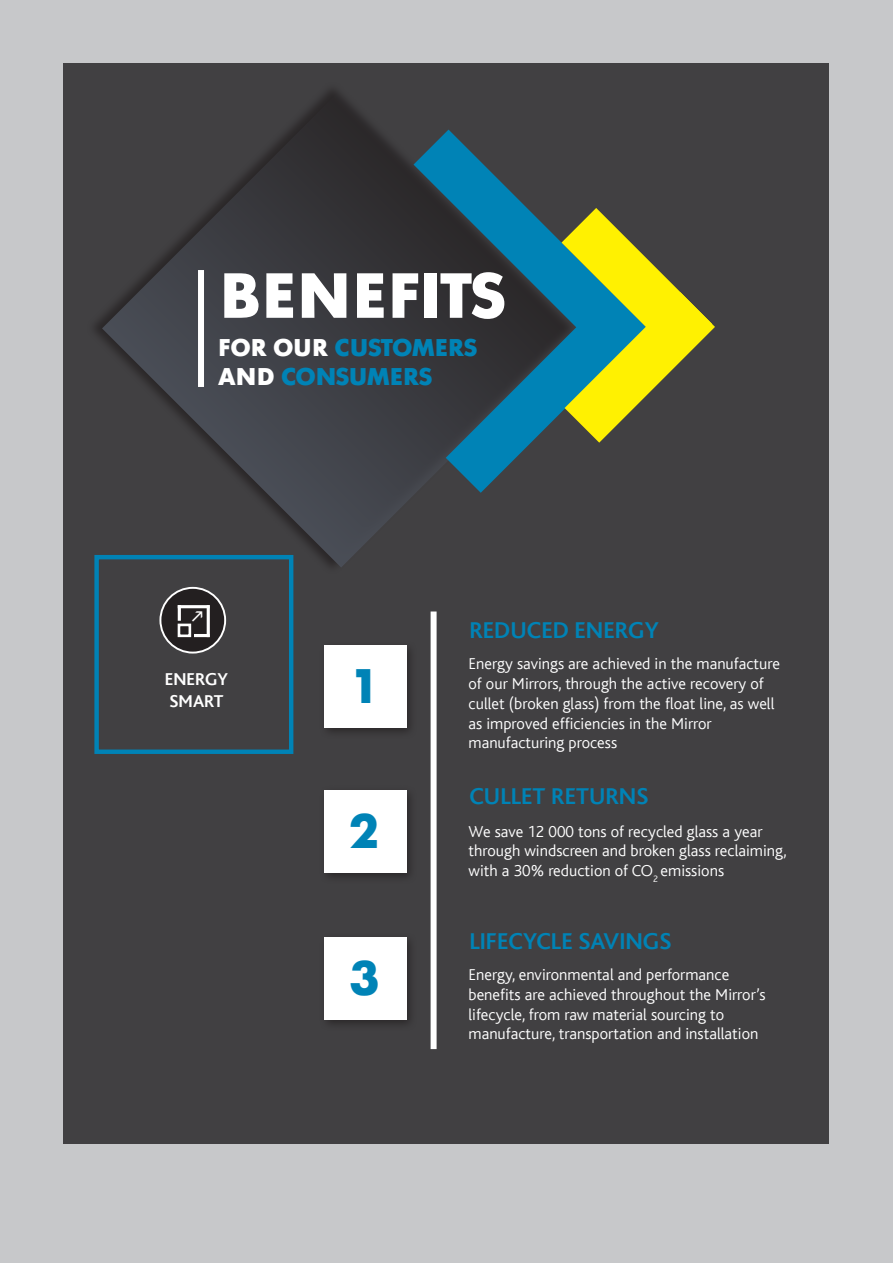
<style>
.page{position:relative;width:893px;height:1263px;background:#c7c8ca}
.page>*{position:absolute;margin:0;border:0;box-sizing:border-box;transform-origin:0 0}
.t1{font:700 63px "Futura BQ";letter-spacing:.04em;color:#fff}
.t2{font:700 48px "Futura BQ";color:#0083b6}
.t3{font:700 24px "Sasol Bliss";color:#0083b6}
.t4{font:700 24px/28.8px "Futura BQ";color:#0083b6}
.t5{font:700 18px/21.6px "Sasol Bliss";color:#fff}
.t6{font:300 16.5px/19.8px "Sasol Bliss";color:#fff}
.s1{color:#fff}
</style>
<div class="page">
<div style="left:64px;top:64px;width:765px;height:1080px;background:#414042"></div>
<div style="left:319px;top:640px;width:99px;height:99px;background:#231f20;opacity:.75"></div>
<div style="left:324px;top:645px;width:82px;height:83px;background:#fff"></div>
<div style="left:319px;top:785px;width:99px;height:99px;background:#231f20;opacity:.75"></div>
<div style="left:324px;top:791px;width:82px;height:82px;background:#fff"></div>
<div style="left:319px;top:932px;width:99px;height:99px;background:#231f20;opacity:.75"></div>
<div style="left:324px;top:938px;width:82px;height:82px;background:#fff"></div>
<svg style="left:102px;top:90px;width:291px;height:477px"></svg>
<svg style="left:393px;top:381px;width:120px;height:134px"></svg>
<svg style="left:361px;top:90px;width:149px;height:291px"></svg>
<svg style="left:510px;top:191px;width:118px;height:219px"></svg>
<svg style="left:513px;top:240px;width:202px;height:221px"></svg>
<div style="left:431px;top:611px;width:6px;height:438px;background:#fff"></div>
<div style="left:198px;top:270px;width:6px;height:117px;background:#fff"></div>
<div style="left:94px;top:555px;width:199px;height:199px;border:4px solid #0083b6"></div>
<div style="left:160px;top:588px;width:65px;height:65px;background:#231f20;border-radius:50%"></div>
<div style="left:159px;top:587px;width:67px;height:66px;border:2px solid #fff;border-radius:50%"></div>
<div style="left:178px;top:624px;width:13px;height:13px;border:3px solid #fff"></div>
<hr style="left:178px;top:605px;width:32px;height:3px;background:#fff">
<hr style="left:194px;top:634px;width:16px;height:3px;background:#fff">
<hr style="left:178px;top:605px;width:3px;height:16px;background:#fff">
<hr style="left:207px;top:605px;width:3px;height:32px;background:#fff">
<h1 class="t1" style="left:220px;top:257px;width:286px">BENEFITS</h1>
<h3 class="t4" style="left:219px;top:333px;width:260px"><span class="s1">FOR OUR</span> CUSTOMERS<br><span class="s1">AND</span> CONSUMERS</h3>
<p class="t5" style="left:165px;top:669px;width:65px">ENERGY<br>SMART</p>
<h2 class="t2" style="left:348px;top:656px;width:34px">1</h2>
<h2 class="t2" style="left:348px;top:801px;width:34px">2</h2>
<h2 class="t2" style="left:348px;top:949px;width:34px">3</h2>
<h3 class="t3" style="left:469px;top:618px;width:191px">REDUCED ENERGY</h3>
<p class="t6" style="left:469px;top:654px;width:313px">Energy savings are achieved in the manufacture of our Mirrors, through the active recovery of cullet (broken glass) from the float line, as well as improved efficiencies in the Mirror manufacturing process</p>
<h3 class="t3" style="left:469px;top:784px;width:181px">CULLET RETURNS</h3>
<p class="t6" style="left:469px;top:822px;width:320px">We save 12 000 tons of recycled glass a year through windscreen and broken glass reclaiming, with a 30% reduction of CO<sub>2</sub> emissions</p>
<h3 class="t3" style="left:469px;top:929px;width:203px">LIFECYCLE SAVINGS</h3>
<p class="t6" style="left:469px;top:965px;width:298px">Energy, environmental and performance benefits are achieved throughout the Mirror’s lifecycle, from raw material sourcing to manufacture, transportation and installation</p>
</div>
